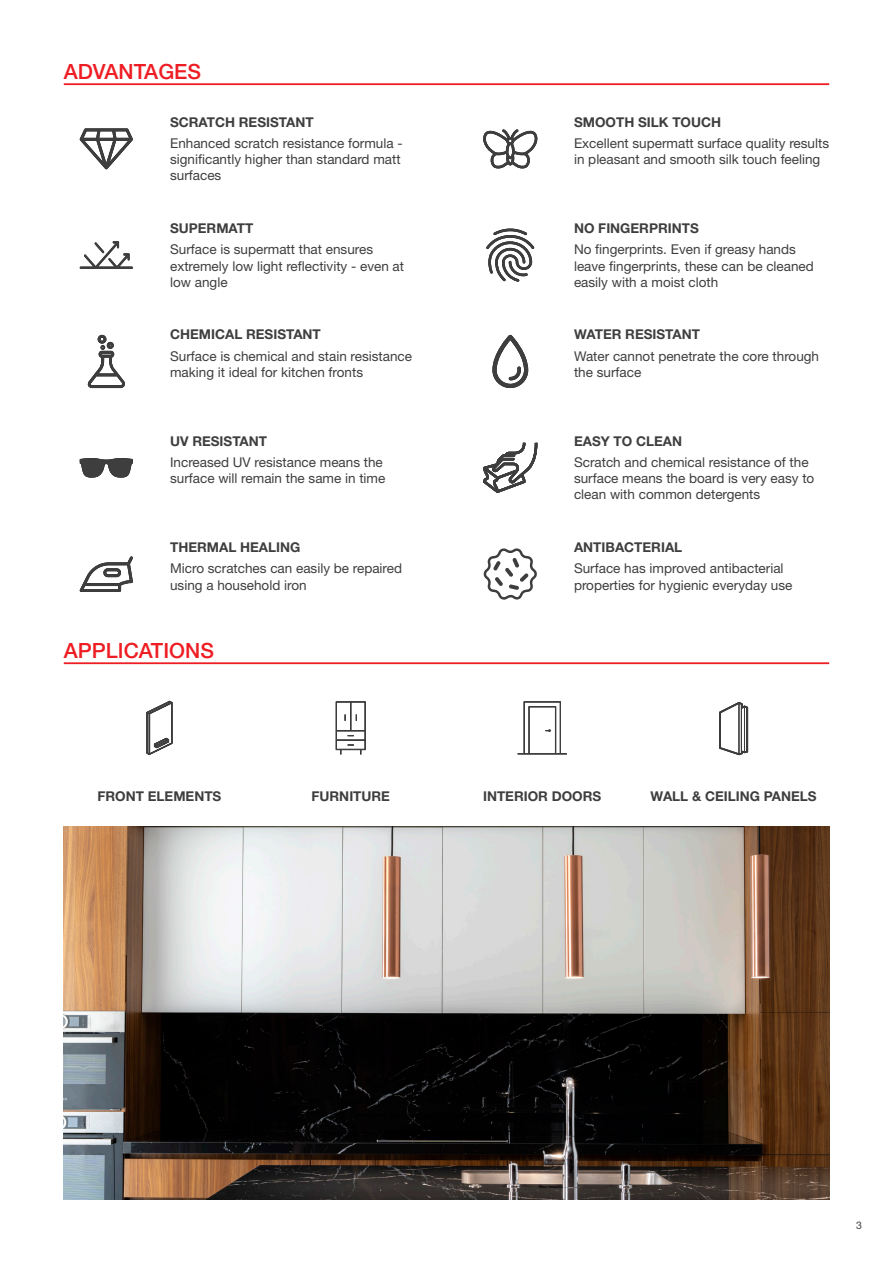
<style>
.page{position:relative;width:893px;height:1263px;background:#fff}
.page>*{position:absolute;margin:0;border:0;box-sizing:border-box;transform-origin:0 0}
.t1{font:500 21px "Helvetica Neue LT Std";color:#ee1d23}
.t2{font:13.5px/16.2px "Helvetica Neue LT Std";color:#3e3e3f}
.t3{font:700 13.5px "Helvetica Neue LT Std";color:#3e3e3f}
.t4{font:10.5px "Helvetica Neue LT Std";color:#3e3e3f}
</style>
<div class="page">
<svg style="left:486px;top:229px;width:48px;height:53px"></svg>
<svg style="left:88px;top:335px;width:37px;height:53px"></svg>
<svg style="left:80px;top:458px;width:53px;height:20px"></svg>
<svg style="left:483px;top:442px;width:55px;height:51px"></svg>
<svg style="left:492px;top:335px;width:36px;height:53px"></svg>
<svg style="left:80px;top:241px;width:53px;height:28px"></svg>
<svg style="left:483px;top:129px;width:54px;height:40px"></svg>
<svg style="left:80px;top:128px;width:53px;height:41px"></svg>
<svg style="left:719px;top:702px;width:29px;height:53px"></svg>
<svg style="left:517px;top:701px;width:50px;height:53px"></svg>
<svg style="left:336px;top:701px;width:30px;height:53px"></svg>
<svg style="left:146px;top:700px;width:27px;height:55px"></svg>
<img style="left:64px;top:826px;width:765px;height:373px">
<hr style="left:64px;top:83px;width:765px;height:2px;background:#ee1d23">
<hr style="left:64px;top:662px;width:765px;height:2px;background:#ee1d23">
<svg style="left:80px;top:556px;width:53px;height:36px"></svg>
<svg style="left:484px;top:548px;width:53px;height:52px"></svg>
<p class="t1" style="left:64px;top:59px;width:139px">ADVANTAGES</p>
<p class="t3" style="left:170px;top:114px;width:145px">SCRATCH RESISTANT</p>
<p class="t3" style="left:574px;top:114px;width:149px">SMOOTH SILK TOUCH</p>
<p class="t2" style="left:170px;top:135px;width:234px">Enhanced scratch resistance formula - significantly higher than standard matt surfaces</p>
<p class="t2" style="left:574px;top:135px;width:257px">Excellent supermatt surface quality results in pleasant and smooth silk touch feeling</p>
<p class="t3" style="left:170px;top:220px;width:85px">SUPERMATT</p>
<p class="t3" style="left:574px;top:220px;width:126px">NO FINGERPRINTS</p>
<p class="t2" style="left:170px;top:241px;width:205px">Surface is supermatt that ensures</p>
<p class="t2" style="left:170px;top:257px;width:236px">extremely low light reflectivity - even at low angle</p>
<p class="t2" style="left:574px;top:241px;width:241px">No fingerprints. Even if greasy hands leave fingerprints, these can be cleaned easily with a moist cloth</p>
<p class="t3" style="left:170px;top:326px;width:152px">CHEMICAL RESISTANT</p>
<p class="t3" style="left:574px;top:326px;width:127px">WATER RESISTANT</p>
<p class="t2" style="left:170px;top:348px;width:244px">Surface is chemical and stain resistance making it ideal for kitchen fronts</p>
<p class="t2" style="left:574px;top:348px;width:247px">Water cannot penetrate the core through the surface</p>
<p class="t3" style="left:170px;top:433px;width:99px">UV RESISTANT</p>
<p class="t3" style="left:574px;top:433px;width:110px">EASY TO CLEAN</p>
<p class="t2" style="left:170px;top:454px;width:214px">Increased UV resistance means the</p>
<p class="t2" style="left:170px;top:470px;width:217px">surface will remain the same in time</p>
<p class="t2" style="left:574px;top:454px;width:242px">Scratch and chemical resistance of the surface means the board is very easy to clean with common detergents</p>
<p class="t3" style="left:170px;top:539px;width:132px">THERMAL HEALING</p>
<p class="t3" style="left:574px;top:539px;width:110px">ANTIBACTERIAL</p>
<p class="t2" style="left:170px;top:560px;width:234px">Micro scratches can easily be repaired</p>
<p class="t2" style="left:170px;top:576px;width:138px">using a household iron</p>
<p class="t2" style="left:574px;top:560px;width:211px">Surface has improved antibacterial</p>
<p class="t2" style="left:574px;top:576px;width:220px">properties for hygienic everyday use</p>
<p class="t1" style="left:64px;top:638px;width:152px">APPLICATIONS</p>
<p class="t3" style="left:98px;top:788px;width:125px">FRONT ELEMENTS</p>
<p class="t3" style="left:312px;top:788px;width:80px">FURNITURE</p>
<p class="t3" style="left:483px;top:788px;width:120px">INTERIOR DOORS</p>
<p class="t3" style="left:650px;top:788px;width:168px">WALL &amp; CEILING PANELS</p>
<p class="t4" style="left:856px;top:1219px;width:7px">3</p>
</div>
